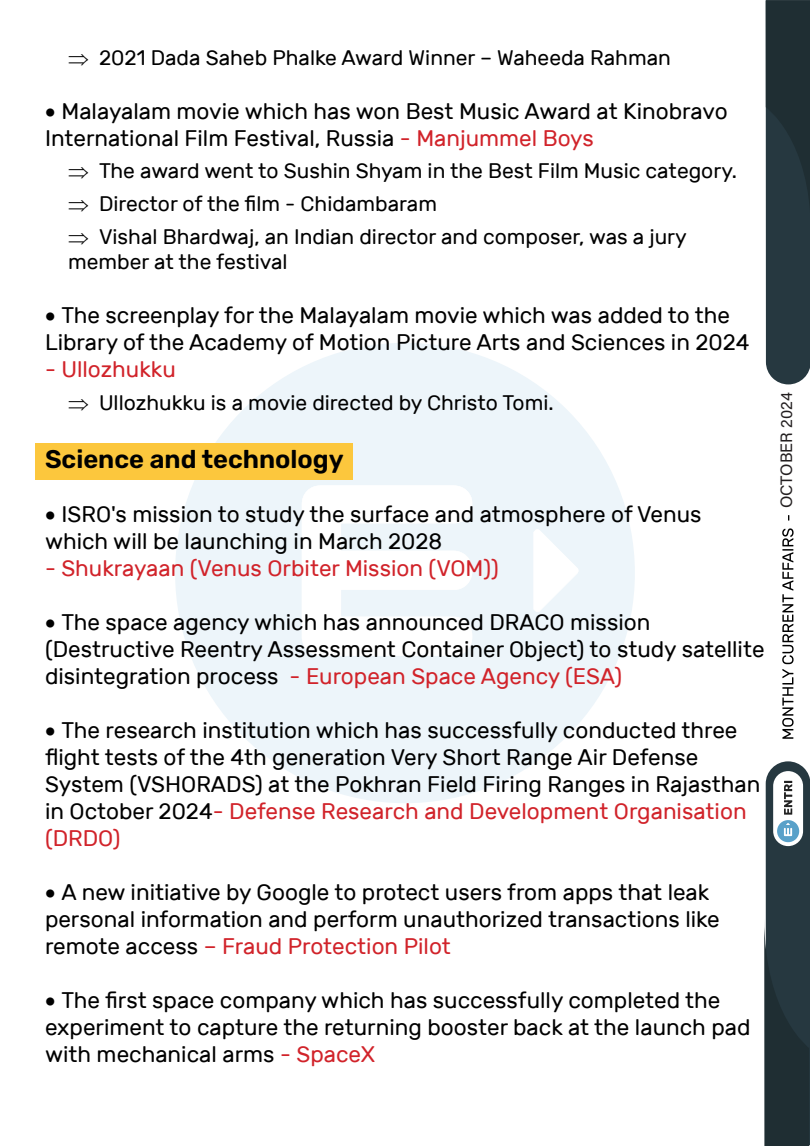
<style>
.page{position:relative;width:810px;height:1146px;background:#fff}
.page>*{position:absolute;margin:0;border:0;box-sizing:border-box;transform-origin:0 0}
.Main_Heading{font:600 25.5px "Rubik";color:#000}
.t1{font:22.5px/27px "Rubik";color:#000}
.t2{font:22.5px "Rubik";color:#d1232a}
.t3{font:21px/25.2px "Rubik";color:#000}
.t4{font:16.5px "Acumin Variable Concept";color:#231f20}
.s1{color:#d1232a}
</style>
<div class="page">
<svg style="left:153px;top:343px;width:482px;height:460px;fill:#edf5fa"></svg>
<svg style="left:302px;top:485px;width:277px;height:171px"></svg>
<svg style="left:766px;top:0;width:44px;height:384px;background:#26363d"></svg>
<svg style="left:764px;top:761px;width:46px;height:384px;background:#404f56"></svg>
<svg style="left:782px;top:528px;width:12px;height:210px"></svg>
<div style="left:35px;top:443px;width:317px;height:36px;background:#fcc73d"></div>
<p class="t3" style="left:68px;top:45px;width:604px">⇒ 2021 Dada Saheb Phalke Award Winner – Waheeda Rahman</p>
<p class="t1" style="left:45px;top:98px;width:684px">• Malayalam movie which has won Best Music Award at Kinobravo<br>International Film Festival, Russia <span class="s1">- Manjummel Boys</span></p>
<p class="t3" style="left:68px;top:159px;width:670px">⇒ The award went to Sushin Shyam in the Best Film Music category.</p>
<p class="t3" style="left:68px;top:192px;width:370px">⇒ Director of the film - Chidambaram</p>
<p class="t3" style="left:68px;top:224px;width:620px">⇒ Vishal Bhardwaj, an Indian director and composer, was a jury member at the festival</p>
<p class="t1" style="left:45px;top:302px;width:706px">• The screenplay for the Malayalam movie which was added to the<br>Library of the Academy of Motion Picture Arts and Sciences in 2024</p>
<p class="t2" style="left:45px;top:357px;width:132px">- Ullozhukku</p>
<p class="t3" style="left:68px;top:390px;width:487px">⇒ Ullozhukku is a movie directed by Christo Tomi.</p>
<p class="Main_Heading" style="left:45px;top:444px;width:300px">Science and technology</p>
<p class="t1" style="left:45px;top:500px;width:658px">• ISRO's mission to study the surface and atmosphere of Venus which will be launching in March 2028</p>
<p class="t2" style="left:45px;top:555px;width:455px">- Shukrayaan (Venus Orbiter Mission (VOM))</p>
<p class="t1" style="left:45px;top:608px;width:721px">• The space agency which has announced DRACO mission (Destructive Reentry Assessment Container Object) to study satellite disintegration process <span class="s1">- European Space Agency (ESA)</span></p>
<p class="t1" style="left:45px;top:716px;width:717px">• The research institution which has successfully conducted three flight tests of the 4th generation Very Short Range Air Defense System (VSHORADS) at the Pokhran Field Firing Ranges in Rajasthan in October 2024<span class="s1">- Defense Research and Development Organisation (DRDO)</span></p>
<p class="t1" style="left:45px;top:878px;width:676px">• A new initiative by Google to protect users from apps that leak personal information and perform unauthorized transactions like remote access <span class="s1">– Fraud Protection Pilot</span></p>
<p class="t1" style="left:45px;top:986px;width:707px">• The first space company which has successfully completed the experiment to capture the returning booster back at the launch pad with mechanical arms <span class="s1">- SpaceX</span></p>
<p class="t4" style="left:775px;top:508px;width:117px;rotate:-90deg">OCTOBER 2024</p>
</div>
